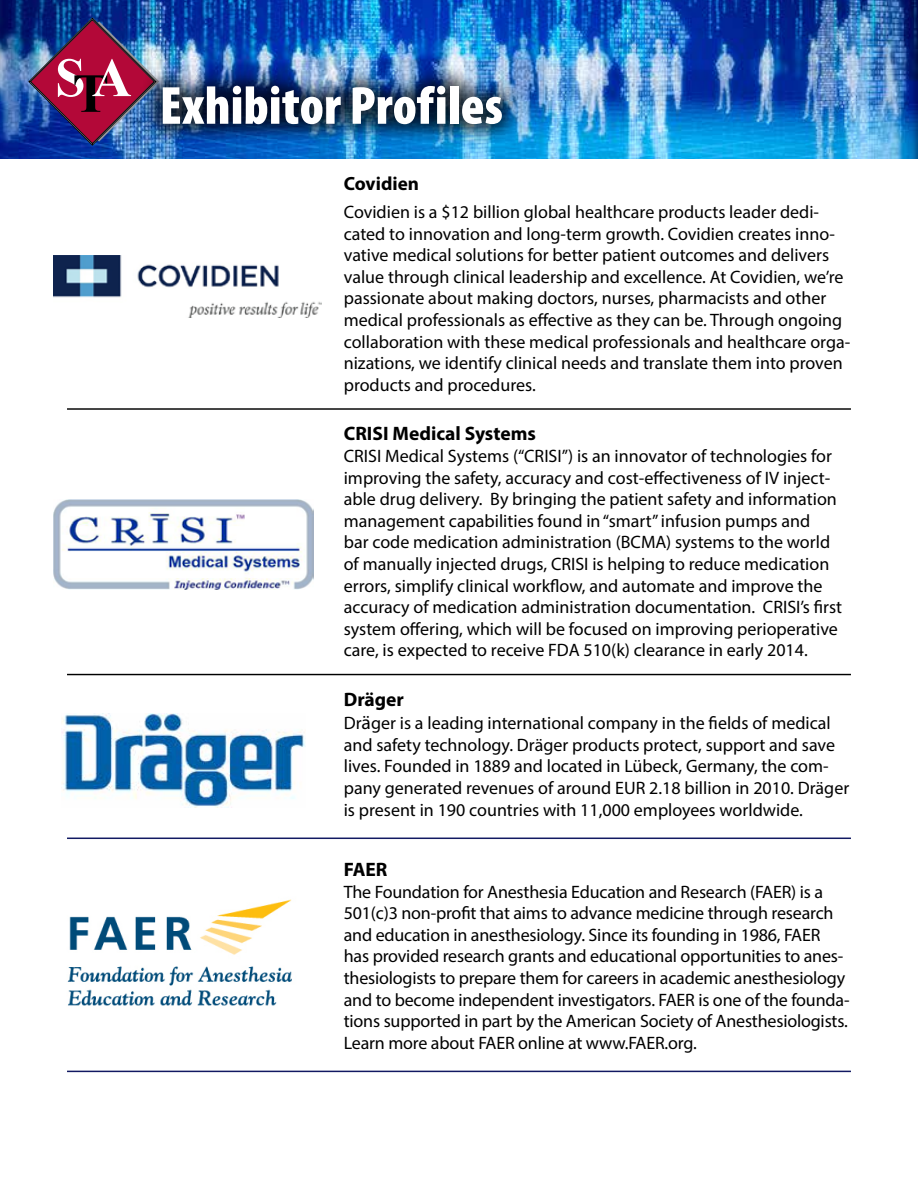
<style>
.page{position:relative;width:918px;height:1188px;background:#fff}
.page>*{position:absolute;margin:0;border:0;box-sizing:border-box;transform-origin:0 0}
.t1{font:900 condensed 54px "Myriad Pro";color:#fff}
.t2{font:700 19.5px "Myriad Pro";color:#000}
.t3{font:700 19.2px "Myriad Pro";color:#000}
.t4{font:18px/21.6px "Myriad Pro";color:#000}
.s1{font-size:19.5px}
</style>
<div class="page">
<img style="left:0;top:0;width:918px;height:159px">
<img style="left:28px;top:18px;width:131px;height:128px">
<div style="left:141px;top:64px;width:382px;height:81px;background:#000;opacity:.75"></div>
<hr style="left:67px;top:408px;width:784px;height:2px;background:#000">
<hr style="left:67px;top:674px;width:784px;height:1px;background:#000">
<hr style="left:67px;top:838px;width:784px;height:1px;background:#111962">
<hr style="left:67px;top:1071px;width:784px;height:1px;background:#111962">
<img style="left:54px;top:256px;width:267px;height:62px">
<img style="left:54px;top:500px;width:260px;height:90px">
<img style="left:62px;top:714px;width:244px;height:94px">
<img style="left:67px;top:899px;width:225px;height:107px">
<h1 class="t1" style="left:160px;top:76px;width:345px">Exhibitor Profiles</h1>
<p class="t3" style="left:344px;top:171px;width:77px">Covidien</p>
<p class="t4" style="left:344px;top:201px;width:508px">Covidien is a $12 billion global healthcare products leader dedi&shy;cated to innovation and long-term growth. Covidien creates inno&shy;vative medical solutions for better patient outcomes and delivers value through clinical leadership and excellence. At Covidien, we’re passionate about making doctors, nurses, pharmacists and other medical professionals as effective as they can be. Through ongoing collaboration with these medical professionals and healthcare orga&shy;nizations, we identify clinical needs and translate them into proven products and procedures.</p>
<p class="t2" style="left:344px;top:421px;width:194px">CRISI Medical Systems</p>
<p class="t4" style="left:344px;top:445px;width:500px">CRISI Medical Systems (“CRISI”) is an innovator of technologies for improving the safety, accuracy and cost-effectiveness of IV inject&shy;able drug delivery. By bringing the patient safety and information management capabilities found in “smart” infusion pumps and<br>bar code medication administration (BCMA) systems to the world of manually injected drugs, CRISI is helping to reduce medication errors, simplify clinical workflow, and automate and improve the accuracy of medication administration documentation. CRISI’s first system offering, which will be focused on improving perioperative care, is expected to receive FDA 510(k) clearance in early 2014.</p>
<p class="t2" style="left:344px;top:687px;width:62px">Dräger</p>
<p class="t4" style="left:344px;top:712px;width:507px">Dr<span class="s1">ä</span>ger is a leading international company in the fields of medical and safety technology. Dräger products protect, support and save lives. Founded in 1889 and located in Lübeck, Germany, the com&shy;pany generated revenues of around EUR 2.18 billion in 2010. Dräger is present in 190 countries with 11,000 employees worldwide.</p>
<p class="t2" style="left:344px;top:857px;width:45px">FAER</p>
<p class="t4" style="left:344px;top:880px;width:507px">The Foundation for Anesthesia Education and Research (FAER) is a 501(c)3 non-profit that aims to advance medicine through research and education in anesthesiology. Since its founding in 1986, FAER has provided research grants and educational opportunities to anes&shy;thesiologists to prepare them for careers in academic anesthesiology and to become independent investigators. FAER is one of the founda&shy;tions supported in part by the American Society of Anesthesiologists.<br>Learn more about FAER online at www.FAER.org.</p>
</div>
